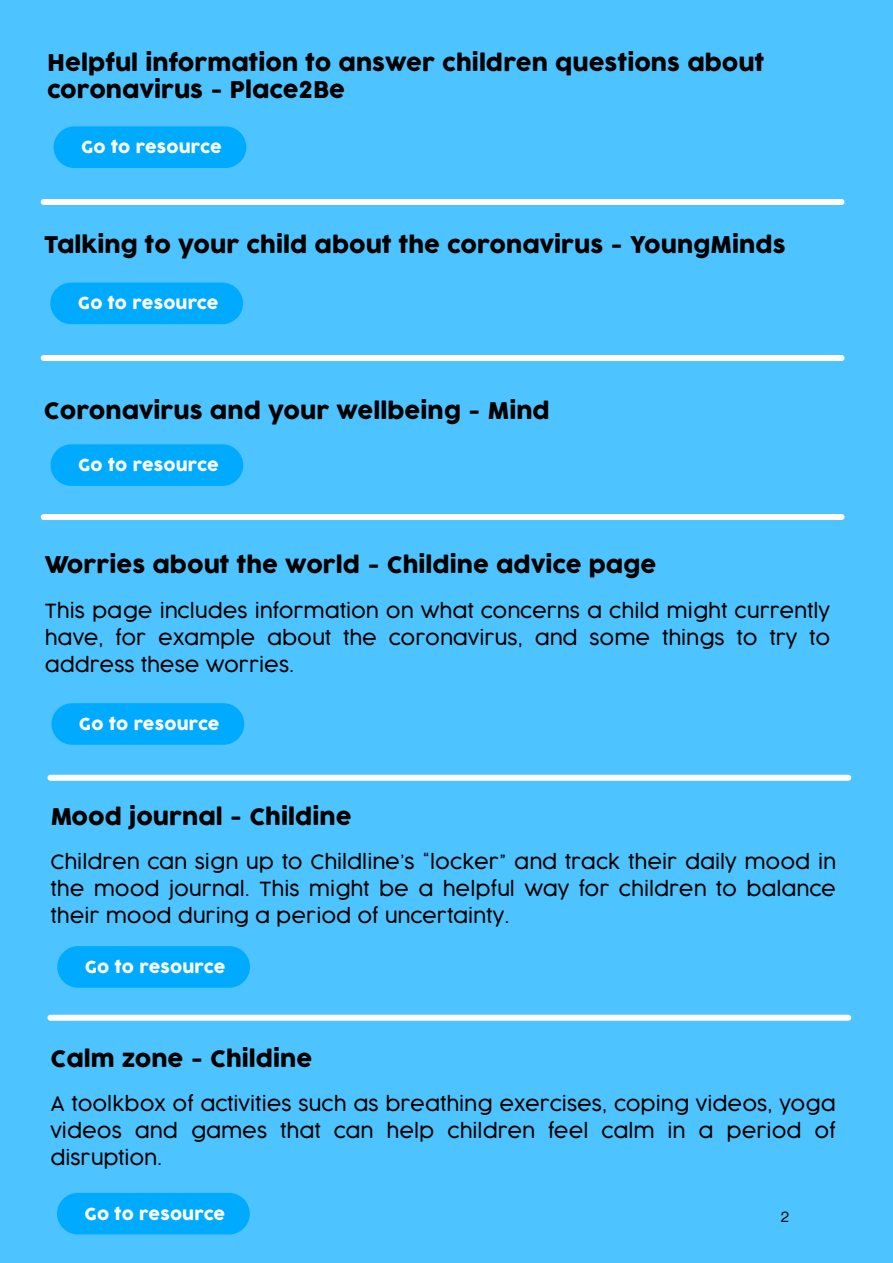
<style>
.page{position:relative;width:893px;height:1263px;background:#4dc4ff}
.page>*{position:absolute;margin:0;border:0;box-sizing:border-box;transform-origin:0 0}
.t1{font:22.5px/27px "Cocogoose";color:#000}
.t2{font:300 19.5px/27px "Cocogoose";color:#000;text-align:justify}
.t3{font:16.5px "Cocogoose";letter-spacing:.01em;color:#fff}
.t4{font:15px "N Haas Grotesk DS Pro 55 Rg";color:#000}
</style>
<div class="page">
<div style="left:51px;top:703px;width:193px;height:42px;background:#00abff;border-radius:21px"></div>
<div style="left:50px;top:775px;width:798px;height:6px;background:#fff"></div>
<div style="left:57px;top:946px;width:193px;height:42px;background:#00abff;border-radius:21px"></div>
<div style="left:50px;top:1015px;width:798px;height:6px;background:#fff"></div>
<div style="left:57px;top:1193px;width:193px;height:41px;background:#00abff;border-radius:21px"></div>
<div style="left:51px;top:444px;width:192px;height:42px;background:#00abff;border-radius:21px"></div>
<div style="left:54px;top:126px;width:192px;height:42px;background:#00abff;border-radius:21px"></div>
<div style="left:44px;top:514px;width:798px;height:6px;background:#fff"></div>
<div style="left:50px;top:283px;width:193px;height:41px;background:#00abff;border-radius:21px"></div>
<div style="left:44px;top:199px;width:798px;height:6px;background:#fff"></div>
<div style="left:44px;top:355px;width:798px;height:6px;background:#fff"></div>
<p class="t1" style="left:47px;top:51px;width:719px">Helpful information to answer children questions about coronavirus - Place2Be</p>
<p class="t3" style="left:81px;top:136px;width:142px">Go to resource</p>
<p class="t1" style="left:44px;top:232px;width:744px">Talking to your child about the coronavirus - YoungMinds</p>
<p class="t3" style="left:78px;top:292px;width:142px">Go to resource</p>
<p class="t1" style="left:44px;top:399px;width:507px">Coronavirus and your wellbeing - Mind</p>
<p class="t3" style="left:78px;top:454px;width:142px">Go to resource</p>
<p class="t1" style="left:45px;top:552px;width:613px">Worries about the world - Childine advice page</p>
<p class="t2" style="left:45px;top:597px;width:787px">This page includes information on what concerns a child might currently have, for example about the coronavirus, and some things to try to address these worries.</p>
<p class="t3" style="left:79px;top:712px;width:142px">Go to resource</p>
<p class="t1" style="left:51px;top:804px;width:302px">Mood journal - Childine</p>
<p class="t2" style="left:51px;top:848px;width:787px">Children can sign up to Childline’s “locker” and track their daily mood in the mood journal. This might be a helpful way for children to balance their mood during a period of uncertainty.</p>
<p class="t3" style="left:85px;top:955px;width:142px">Go to resource</p>
<p class="t1" style="left:50px;top:1047px;width:263px">Calm zone - Childine</p>
<p class="t2" style="left:50px;top:1090px;width:787px">A toolkbox of activities such as breathing exercises, coping videos, yoga videos and games that can help children feel calm in a period of disruption.</p>
<p class="t3" style="left:85px;top:1202px;width:142px">Go to resource</p>
<p class="t4" style="left:781px;top:1208px;width:10px">2</p>
</div>
